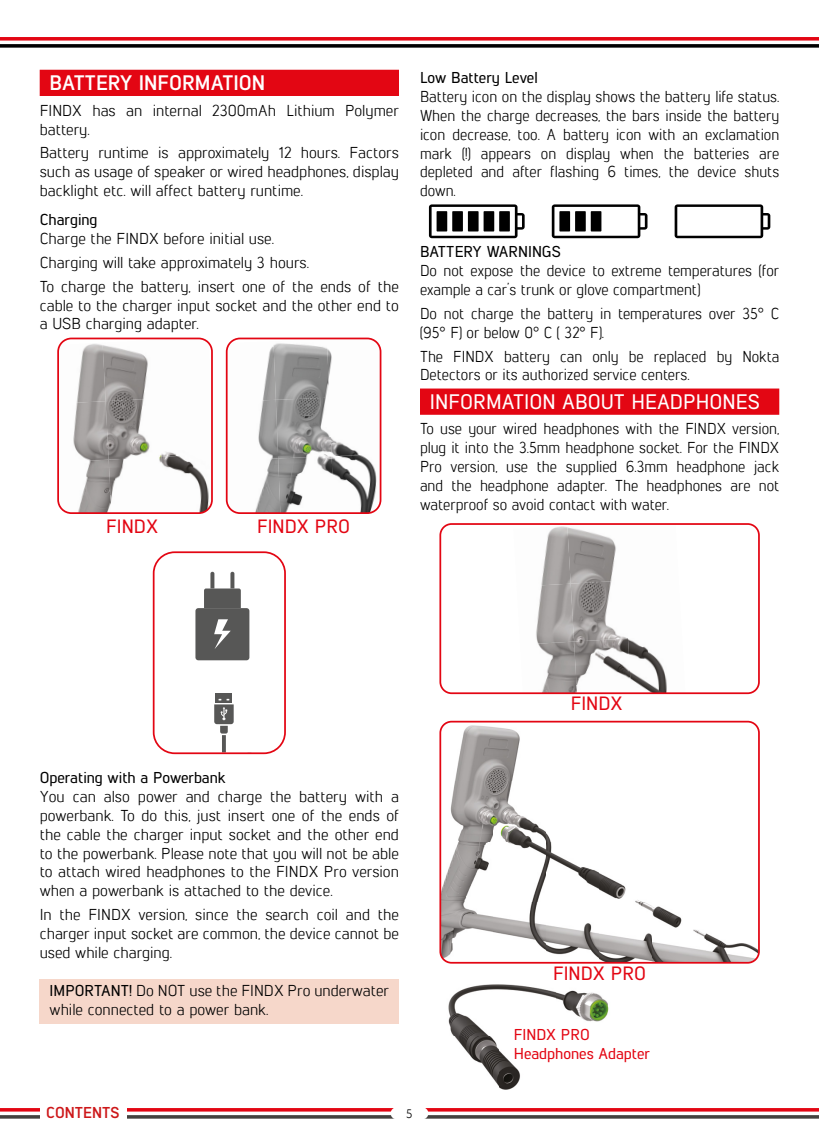
<style>
.page{position:relative;width:819px;height:1141px;background:#fff}
.page>*{position:absolute;margin:0;border:0;box-sizing:border-box;transform-origin:0 0}
.t1{font:500 21px "Lintel";color:#fff}
.t2{font:700 21px "Lintel";color:#fff}
.t3{font:500 19.25px "Lintel";color:#e30613}
.t4{font:15.75px/18.9px "Lintel";color:#000}
.t5{font:15.75px/18.9px "Lintel";color:#000;scale:.96 1}
.t6{font:500 15.75px "Lintel";color:#000}
.t7{font:500 15.75px/18.9px "Lintel";color:#e30613}
.t8{font:700 15.75px "Lintel";color:#cd1719}
.t9{font:12.25px "Lintel";color:#000}
.s1{font-weight:500}
</style>
<div class="page">
<svg style="left:0;top:37px;width:819px;height:11px"></svg>
<svg style="left:0;top:1108px;width:819px;height:11px"></svg>
<div style="left:40px;top:70px;width:359px;height:26px;background:#e30613"></div>
<div style="left:40px;top:979px;width:359px;height:45px;background:#f6d7ca"></div>
<svg style="left:153px;top:551px;width:133px;height:203px"></svg>
<svg style="left:226px;top:338px;width:155px;height:176px"></svg>
<svg style="left:57px;top:338px;width:156px;height:176px"></svg>
<div style="left:420px;top:389px;width:359px;height:26px;background:#e30613"></div>
<svg style="left:429px;top:204px;width:95px;height:34px"></svg>
<div style="left:436px;top:211px;width:11px;height:20px;background:#000"></div>
<div style="left:452px;top:211px;width:11px;height:20px;background:#000"></div>
<div style="left:468px;top:211px;width:10px;height:20px;background:#000"></div>
<div style="left:483px;top:211px;width:11px;height:20px;background:#000"></div>
<div style="left:499px;top:211px;width:11px;height:20px;background:#000"></div>
<svg style="left:551px;top:204px;width:96px;height:34px"></svg>
<div style="left:559px;top:211px;width:11px;height:20px;background:#000"></div>
<div style="left:575px;top:211px;width:10px;height:20px;background:#000"></div>
<div style="left:590px;top:211px;width:11px;height:20px;background:#000"></div>
<svg style="left:674px;top:204px;width:96px;height:34px"></svg>
<img style="left:448px;top:984px;width:161px;height:106px">
<svg style="left:439px;top:523px;width:320px;height:171px"></svg>
<svg style="left:439px;top:721px;width:320px;height:243px"></svg>
<div style="left:390px;top:1107px;width:38px;height:12px;background:#fff;border-radius:6px"></div>
<div style="left:40px;top:1105px;width:86px;height:16px;background:#fff"></div>
<h1 class="t2" style="left:50px;top:68px;width:217px">BATTERY INFORMATION</h1>
<p class="t4" style="left:40px;top:100px;width:361px">FINDX has an internal 2300mAh Lithium Polymer battery.</p>
<p class="t4" style="left:40px;top:143px;width:361px;text-align:justify">Battery runtime is approximately 12 hours. Factors such as usage of speaker or wired headphones, display backlight etc. will affect battery runtime.</p>
<p class="t6" style="left:40px;top:209px;width:59px">Charging</p>
<p class="t4" style="left:40px;top:226px;width:361px;line-height:23.8px">Charge the FINDX before initial use.<br>Charging will take approximately 3 hours.<br>To charge the battery, insert one of the ends of the</p>
<p class="t4" style="left:40px;top:295px;width:361px">cable to the charger input socket and the other end to a USB charging adapter.</p>
<p class="t3" style="left:106px;top:513px;width:53px">FINDX</p>
<p class="t3" style="left:257px;top:513px;width:94px">FINDX PRO</p>
<p class="t6" style="left:420px;top:67px;width:119px">Low Battery Level</p>
<p class="t5" style="left:420px;top:86px;width:376px;text-align:justify">Battery icon on the display shows the battery life status.<br>When the charge decreases, the bars inside the battery icon decrease, too. A battery icon with an exclamation mark (!) appears on display when the batteries are depleted and after flashing 6 times, the device shuts down.</p>
<p class="t6" style="left:420px;top:241px;width:142px">BATTERY WARNINGS</p>
<p class="t5" style="left:420px;top:260px;width:375px">Do not expose the device to extreme temperatures (for example a car’s trunk or glove compartment)</p>
<p class="t5" style="left:420px;top:303px;width:376px">Do not charge the battery in temperatures over 35° C (95° F) or below 0° C ( 32° F).</p>
<p class="t5" style="left:420px;top:346px;width:376px">The FINDX battery can only be replaced by Nokta<br>Detectors or its authorized service centers.</p>
<h1 class="t1" style="left:430px;top:387px;width:331px">INFORMATION ABOUT HEADPHONES</h1>
<p class="t5" style="left:420px;top:419px;width:376px;text-align:justify">To use your wired headphones with the FINDX version, plug it into the 3.5mm headphone socket. For the FINDX Pro version, use the supplied 6.3mm headphone jack and the headphone adapter. The headphones are not waterproof so avoid contact with water.</p>
<p class="t6" style="left:40px;top:767px;width:188px">Operating with a Powerbank</p>
<p class="t4" style="left:40px;top:786px;width:361px;text-align:justify">You can also power and charge the battery with a powerbank. To do this, just insert one of the ends of the cable the charger input socket and the other end to the powerbank. Please note that you will not be able to attach wired headphones to the FINDX Pro version when a powerbank is attached to the device.</p>
<p class="t4" style="left:40px;top:905px;width:361px;text-align:justify">In the FINDX version, since the search coil and the charger input socket are common, the device cannot be used while charging.</p>
<p class="t4" style="left:50px;top:980px;width:341px"><span class="s1">IMPORTANT!</span> Do NOT use the FINDX Pro underwater while connected to a power bank.</p>
<p class="t8" style="left:46px;top:1102px;width:75px">CONTENTS</p>
<p class="t9" style="left:406px;top:1105px;width:8px">5</p>
<p class="t3" style="left:570px;top:690px;width:53px">FINDX</p>
<p class="t3" style="left:553px;top:960px;width:94px">FINDX PRO</p>
<p class="t7" style="left:513px;top:1024px;width:138px">FINDX PRO<br>Headphones Adapter</p>
</div>
